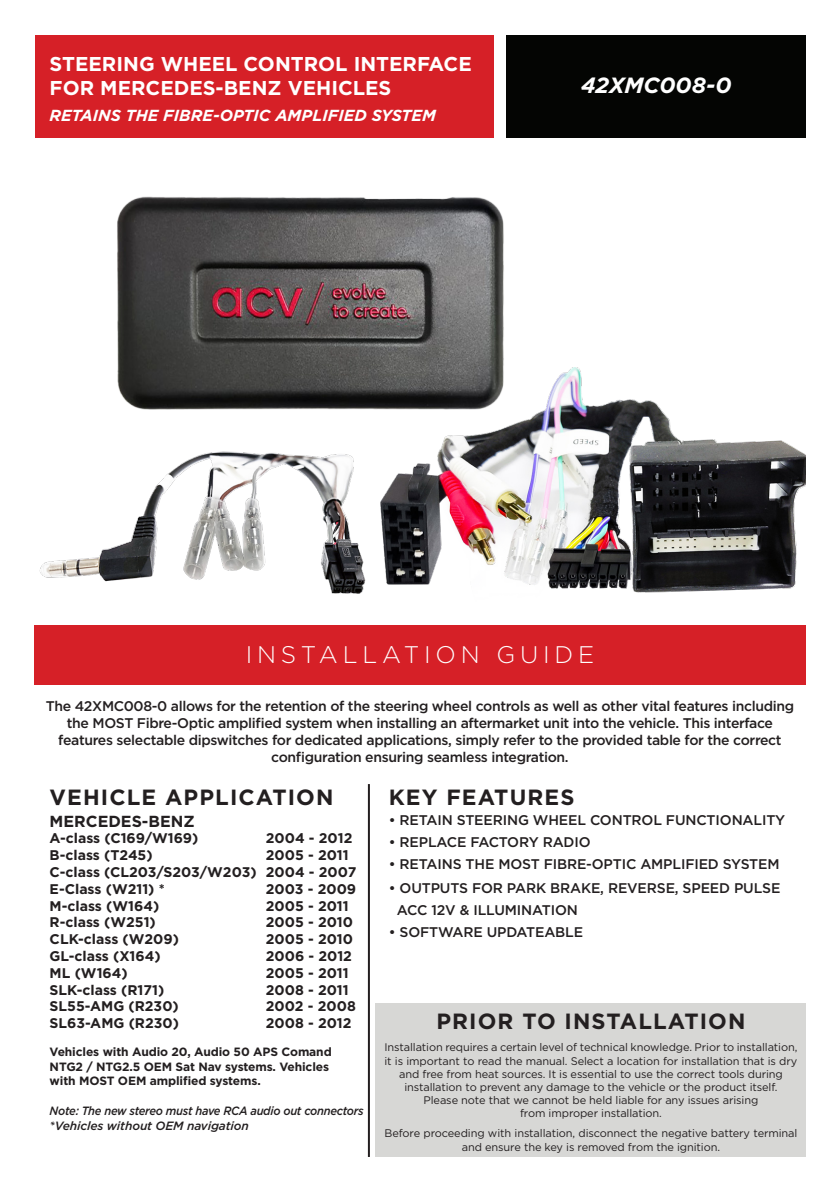
<style>
.page{position:relative;width:840px;height:1191px;background:#fff}
.page>*{position:absolute;margin:0;border:0;box-sizing:border-box;transform-origin:0 0}
.t1{font:300 24px "Gotham";letter-spacing:.2em;color:#fff}
.t2{font:700 22px "Gotham";letter-spacing:.05em;color:#231f20}
.t3{font:italic 700 22px "Gotham";color:#fff}
.t4{font:700 20px "Gotham";color:#fff}
.t5{font:italic 700 16px "Gotham";color:#fff}
.t6{font:700 16px "Gotham";color:#231f20}
.t7{font:500 14px "Gotham";letter-spacing:-.025em;color:#231f20}
.t8{font:700 14px "Gotham";color:#231f20}
.t9{font:700 12px/14.4px "Gotham";letter-spacing:-.01em;color:#231f20}
.t10{font:italic 500 12px "Gotham";letter-spacing:-.025em;color:#231f20;scale:.93 1}
.t11{font:italic 500 12px "Gotham";letter-spacing:-.025em;color:#231f20}
.t12{font:11px/13.2px "Gotham";letter-spacing:-.01em;color:#231f20;text-align:center}
</style>
<div class="page">
<div style="left:375px;top:1003px;width:430px;height:154px;background:#d7d7d5"></div>
<div style="left:34px;top:625px;width:771px;height:60px;background:#d62027"></div>
<div style="left:35px;top:35px;width:458px;height:103px;background:#d62027"></div>
<div style="left:506px;top:35px;width:299px;height:103px;background:#040503"></div>
<hr style="left:368px;top:784px;width:2px;height:373px;background:#231f20">
<img style="left:117px;top:196px;width:387px;height:214px">
<img style="left:370px;top:367px;width:434px;height:226px">
<img style="left:39px;top:439px;width:357px;height:155px">
<p class="t4" style="left:50px;top:51px;width:423px">STEERING WHEEL CONTROL INTERFACE</p>
<p class="t4" style="left:50px;top:75px;width:343px">FOR MERCEDES-BENZ VEHICLES</p>
<p class="t5" style="left:50px;top:105px;width:387px">RETAINS THE FIBRE-OPTIC AMPLIFIED SYSTEM</p>
<p class="t3" style="left:580px;top:70px;width:152px">42XMC008-0</p>
<p class="t1" style="left:245px;top:639px;width:350px">INSTALLATION GUIDE</p>
<p class="t7" style="left:46px;top:697px;width:749px">The 42XMC008-0 allows for the retention of the steering wheel controls as well as other vital features including</p>
<p class="t7" style="left:67px;top:714px;width:707px">the MOST Fibre-Optic amplified system when installing an aftermarket unit into the vehicle. This interface</p>
<p class="t7" style="left:58px;top:731px;width:724px">features selectable dipswitches for dedicated applications, simply refer to the provided table for the correct</p>
<p class="t7" style="left:271px;top:748px;width:299px">configuration ensuring seamless integration.</p>
<p class="t2" style="left:50px;top:782px;width:285px">VEHICLE APPLICATION</p>
<p class="t6" style="left:50px;top:810px;width:146px">MERCEDES-BENZ</p>
<p class="t8" style="left:50px;top:829px;width:150px">A-class (C169/W169)</p>
<p class="t8" style="left:266px;top:829px;width:88px">2004 - 2012</p>
<p class="t8" style="left:50px;top:846px;width:104px">B-class (T245)</p>
<p class="t8" style="left:266px;top:846px;width:84px">2005 - 2011</p>
<p class="t8" style="left:50px;top:862px;width:308px">C-class (CL203/S203/W203) 2004 - 2007</p>
<p class="t8" style="left:50px;top:879px;width:116px">E-Class (W211) *</p>
<p class="t8" style="left:266px;top:879px;width:92px">2003 - 2009</p>
<p class="t8" style="left:50px;top:896px;width:111px">M-class (W164)</p>
<p class="t8" style="left:266px;top:896px;width:84px">2005 - 2011</p>
<p class="t8" style="left:50px;top:913px;width:108px">R-class (W251)</p>
<p class="t8" style="left:266px;top:913px;width:89px">2005 - 2010</p>
<p class="t8" style="left:50px;top:930px;width:131px">CLK-class (W209)</p>
<p class="t8" style="left:266px;top:930px;width:89px">2005 - 2010</p>
<p class="t8" style="left:50px;top:946px;width:112px">GL-class (X164)</p>
<p class="t8" style="left:266px;top:946px;width:88px">2006 - 2012</p>
<p class="t8" style="left:50px;top:963px;width:80px">ML (W164)</p>
<p class="t8" style="left:266px;top:963px;width:84px">2005 - 2011</p>
<p class="t8" style="left:50px;top:980px;width:116px">SLK-class (R171)</p>
<p class="t8" style="left:266px;top:980px;width:84px">2008 - 2011</p>
<p class="t8" style="left:50px;top:997px;width:131px">SL55-AMG (R230)</p>
<p class="t8" style="left:266px;top:997px;width:91px">2002 - 2008</p>
<p class="t8" style="left:50px;top:1014px;width:131px">SL63-AMG (R230)</p>
<p class="t8" style="left:266px;top:1014px;width:87px">2008 - 2012</p>
<p class="t9" style="left:50px;top:1044px;width:283px">Vehicles with Audio 20, Audio 50 APS Comand<br>NTG2 / NTG2.5 OEM Sat Nav systems. Vehicles</p>
<p class="t9" style="left:50px;top:1073px;width:212px">with MOST OEM amplified systems.</p>
<p class="t10" style="left:50px;top:1103px;width:339px">Note: The new stereo must have RCA audio out connectors</p>
<p class="t11" style="left:50px;top:1117px;width:201px">*Vehicles without OEM navigation</p>
<p class="t2" style="left:388px;top:782px;width:187px">KEY FEATURES</p>
<p class="t7" style="left:388px;top:810px;width:398px">• RETAIN STEERING WHEEL CONTROL FUNCTIONALITY</p>
<p class="t7" style="left:388px;top:832px;width:203px">• REPLACE FACTORY RADIO</p>
<p class="t7" style="left:388px;top:854px;width:392px">• RETAINS THE MOST FIBRE-OPTIC AMPLIFIED SYSTEM</p>
<p class="t7" style="left:388px;top:878px;width:393px">• OUTPUTS FOR PARK BRAKE, REVERSE, SPEED PULSE</p>
<p class="t7" style="left:396px;top:900px;width:182px">ACC 12V &amp; ILLUMINATION</p>
<p class="t7" style="left:388px;top:922px;width:196px">• SOFTWARE UPDATEABLE</p>
<p class="t2" style="left:436px;top:1007px;width:310px">PRIOR TO INSTALLATION</p>
<p class="t12" style="left:384px;top:1040px;width:414px">Installation requires a certain level of technical knowledge. Prior to installation, it is important to read the manual. Select a location for installation that is dry and free from heat sources. It is essential to use the correct tools during</p>
<p class="t12" style="left:404px;top:1080px;width:374px">installation to prevent any damage to the vehicle or the product itself.</p>
<p class="t12" style="left:423px;top:1093px;width:336px">Please note that we cannot be held liable for any issues arising</p>
<p class="t12" style="left:519px;top:1106px;width:143px">from improper installation.</p>
<p class="t12" style="left:384px;top:1126px;width:414px">Before proceeding with installation, disconnect the negative battery terminal and ensure the key is removed from the ignition.</p>
</div>
